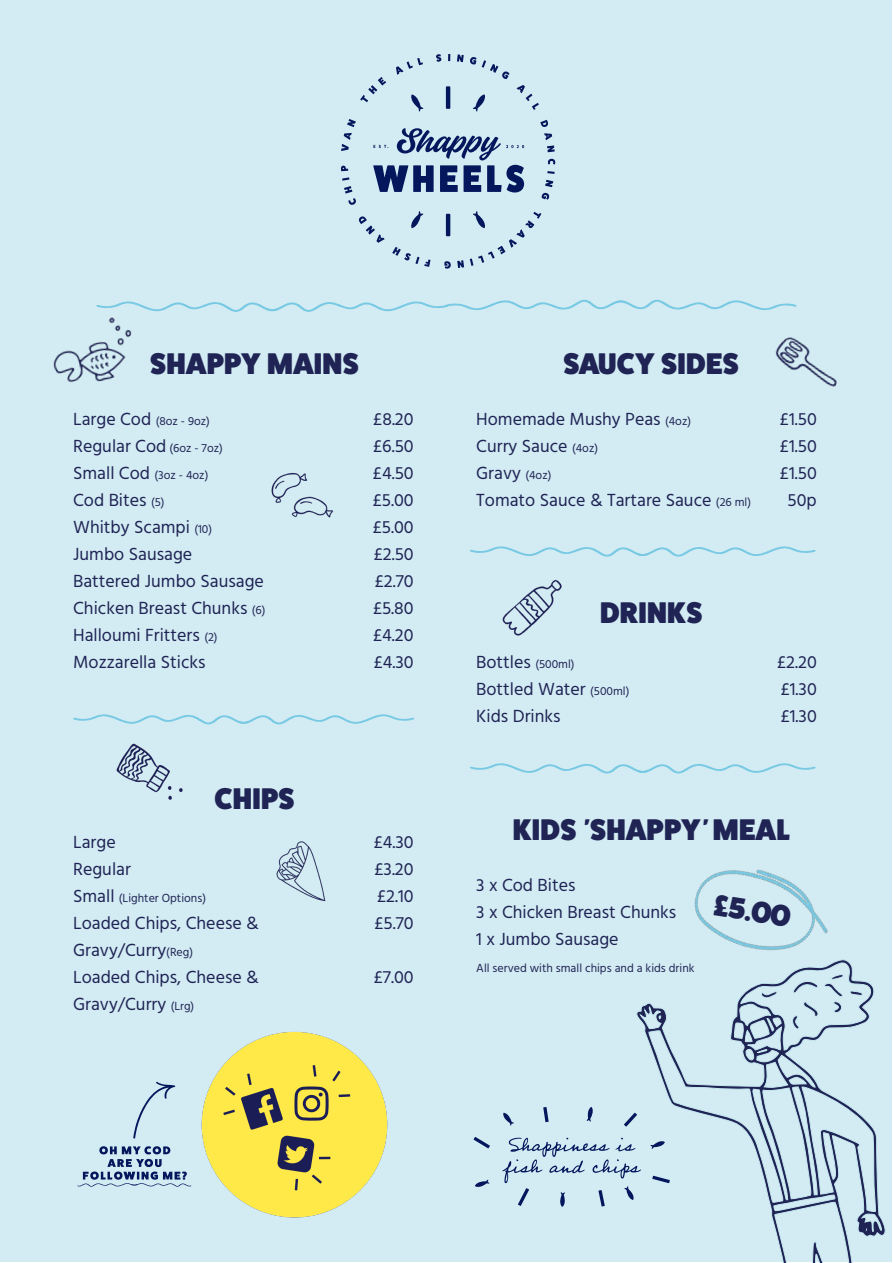
<style>
.page{position:relative;width:893px;height:1263px;background:#fff}
.page>*{position:absolute;margin:0;border:0;box-sizing:border-box;transform-origin:0 0}
.t1{font:800 30px "Fat Frank";letter-spacing:.01em;color:#1f2455}
.Item_name{font:18px "Hind";color:#1f2455}
.Item_name-2{font:12px "Hind";color:#1f2455}
.s1{font-size:18px}
.s2{font-size:12px}
</style>
<div class="page">
<div style="left:1px;top:0;width:891px;height:1262px;background:#d3ecf3"></div>
<img style="left:694px;top:869px;width:134px;height:82px">
<img style="left:276px;top:841px;width:50px;height:61px">
<img style="left:191px;top:1032px;width:197px;height:186px">
<img style="left:53px;top:317px;width:79px;height:66px">
<img style="left:271px;top:472px;width:63px;height:46px">
<img style="left:116px;top:724px;width:95px;height:76px">
<svg style="left:73px;top:714px;width:341px;height:10px"></svg>
<svg style="left:470px;top:763px;width:346px;height:11px"></svg>
<svg style="left:602px;top:546px;width:214px;height:11px"></svg>
<svg style="left:96px;top:300px;width:701px;height:12px"></svg>
<svg style="left:474px;top:1137px;width:16px;height:11px"></svg>
<svg style="left:543px;top:1107px;width:6px;height:15px"></svg>
<svg style="left:624px;top:1113px;width:12px;height:13px"></svg>
<svg style="left:503px;top:1113px;width:11px;height:12px"></svg>
<svg style="left:587px;top:1107px;width:6px;height:14px"></svg>
<svg style="left:475px;top:1179px;width:14px;height:8px"></svg>
<svg style="left:502px;top:1138px;width:134px;height:69px"></svg>
<svg style="left:133px;top:1082px;width:42px;height:57px"></svg>
<svg style="left:77px;top:1146px;width:114px;height:41px"></svg>
<img style="left:470px;top:546px;width:132px;height:90px">
<img style="left:775px;top:337px;width:62px;height:50px">
<svg style="left:636px;top:959px;width:250px;height:304px"></svg>
<svg style="left:761px;top:991px;width:17px;height:7px"></svg>
<svg style="left:791px;top:974px;width:72px;height:57px"></svg>
<svg style="left:360px;top:77px;width:26px;height:25px"></svg>
<svg style="left:396px;top:58px;width:27px;height:17px"></svg>
<svg style="left:436px;top:54px;width:5px;height:8px"></svg>
<svg style="left:448px;top:54px;width:2px;height:7px"></svg>
<svg style="left:457px;top:54px;width:7px;height:8px"></svg>
<svg style="left:470px;top:57px;width:39px;height:22px"></svg>
<svg style="left:517px;top:85px;width:22px;height:25px"></svg>
<svg style="left:540px;top:120px;width:15px;height:32px"></svg>
<svg style="left:548px;top:159px;width:7px;height:6px"></svg>
<svg style="left:547px;top:171px;width:8px;height:3px"></svg>
<svg style="left:542px;top:180px;width:11px;height:20px"></svg>
<svg style="left:457px;top:260px;width:7px;height:8px"></svg>
<svg style="left:444px;top:261px;width:7px;height:8px"></svg>
<svg style="left:392px;top:247px;width:38px;height:20px"></svg>
<svg style="left:359px;top:216px;width:26px;height:27px"></svg>
<svg style="left:342px;top:177px;width:14px;height:28px"></svg>
<svg style="left:341px;top:166px;width:7px;height:5px"></svg>
<svg style="left:341px;top:133px;width:11px;height:18px"></svg>
<svg style="left:347px;top:119px;width:9px;height:8px"></svg>
<svg style="left:411px;top:211px;width:12px;height:17px"></svg>
<svg style="left:470px;top:211px;width:71px;height:55px"></svg>
<hr style="left:446px;top:214px;width:4px;height:22px;background:#04175c">
<svg style="left:411px;top:94px;width:12px;height:17px"></svg>
<svg style="left:473px;top:94px;width:12px;height:17px"></svg>
<hr style="left:446px;top:86px;width:4px;height:23px;background:#04175c">
<svg style="left:373px;top:128px;width:151px;height:64px"></svg>
<p class="t1" style="left:150px;top:347px;width:210px">SHAPPY MAINS</p>
<p class="Item_name-2" style="left:73px;top:413px;width:138px"><span class="s1">Large Cod</span> (8oz - 9oz)</p>
<p class="Item_name" style="left:373px;top:407px;width:42px">£8.20</p>
<p class="Item_name" style="left:73px;top:434px;width:151px">Regular Cod <span class="s2">(6oz - 7oz)</span></p>
<p class="Item_name" style="left:373px;top:434px;width:42px">£6.50</p>
<p class="Item_name-2" style="left:73px;top:467px;width:137px"><span class="s1">Small Cod</span> (3oz - 4oz)</p>
<p class="Item_name" style="left:373px;top:461px;width:43px">£4.50</p>
<p class="Item_name" style="left:73px;top:488px;width:93px">Cod Bites <span class="s2">(5)</span></p>
<p class="Item_name" style="left:373px;top:488px;width:43px">£5.00</p>
<p class="Item_name" style="left:73px;top:515px;width:141px">Whitby Scampi <span class="s2">(10)</span></p>
<p class="Item_name" style="left:373px;top:515px;width:43px">£5.00</p>
<p class="Item_name" style="left:73px;top:542px;width:121px">Jumbo Sausage</p>
<p class="Item_name" style="left:373px;top:542px;width:42px">£2.50</p>
<p class="Item_name" style="left:73px;top:569px;width:192px">Battered Jumbo Sausage</p>
<p class="Item_name" style="left:374px;top:569px;width:41px">£2.70</p>
<p class="Item_name" style="left:73px;top:596px;width:194px">Chicken Breast Chunks <span class="s2">(6)</span></p>
<p class="Item_name" style="left:373px;top:596px;width:42px">£5.80</p>
<p class="Item_name" style="left:73px;top:623px;width:146px">Halloumi Fritters <span class="s2">(2)</span></p>
<p class="Item_name" style="left:373px;top:623px;width:42px">£4.20</p>
<p class="Item_name" style="left:73px;top:650px;width:134px">Mozzarella Sticks</p>
<p class="Item_name" style="left:373px;top:650px;width:42px">£4.30</p>
<p class="t1" style="left:214px;top:782px;width:82px">CHIPS</p>
<p class="Item_name" style="left:73px;top:830px;width:44px">Large</p>
<p class="Item_name" style="left:373px;top:830px;width:42px">£4.30</p>
<p class="Item_name" style="left:73px;top:857px;width:59px">Regular</p>
<p class="Item_name" style="left:374px;top:857px;width:41px">£3.20</p>
<p class="Item_name-2" style="left:73px;top:890px;width:134px"><span class="s1">Small</span> (Lighter Options)</p>
<p class="Item_name" style="left:377px;top:884px;width:38px">£2.10</p>
<p class="Item_name" style="left:73px;top:911px;width:187px">Loaded Chips, Cheese &amp;</p>
<p class="Item_name" style="left:374px;top:911px;width:41px">£5.70</p>
<p class="Item_name" style="left:73px;top:938px;width:122px">Gravy/Curry<span class="s2">(Reg)</span></p>
<p class="Item_name" style="left:73px;top:965px;width:187px">Loaded Chips, Cheese &amp;</p>
<p class="Item_name" style="left:374px;top:965px;width:42px">£7.00</p>
<p class="Item_name" style="left:73px;top:992px;width:123px">Gravy/Curry <span class="s2">(Lrg)</span></p>
<p class="t1" style="left:564px;top:347px;width:177px">SAUCY SIDES</p>
<p class="Item_name" style="left:476px;top:407px;width:216px">Homemade Mushy Peas <span class="s2">(4oz)</span></p>
<p class="Item_name" style="left:780px;top:407px;width:39px">£1.50</p>
<p class="Item_name" style="left:476px;top:434px;width:123px">Curry Sauce <span class="s2">(4oz)</span></p>
<p class="Item_name" style="left:780px;top:434px;width:39px">£1.50</p>
<p class="Item_name" style="left:476px;top:461px;width:77px">Gravy <span class="s2">(4oz)</span></p>
<p class="Item_name" style="left:780px;top:461px;width:39px">£1.50</p>
<p class="Item_name" style="left:476px;top:488px;width:276px">Tomato Sauce &amp; Tartare Sauce <span class="s2">(26 ml)</span></p>
<p class="Item_name" style="left:788px;top:488px;width:31px">50p</p>
<p class="t1" style="left:600px;top:596px;width:104px">DRINKS</p>
<p class="Item_name" style="left:476px;top:650px;width:100px">Bottles <span class="s2">(500ml)</span></p>
<p class="Item_name" style="left:777px;top:650px;width:41px">£2.20</p>
<p class="Item_name" style="left:476px;top:677px;width:155px">Bottled Water <span class="s2">(500ml)</span></p>
<p class="Item_name" style="left:780px;top:677px;width:38px">£1.30</p>
<p class="Item_name" style="left:476px;top:704px;width:86px">Kids Drinks</p>
<p class="Item_name" style="left:780px;top:704px;width:38px">£1.30</p>
<p class="t1" style="left:513px;top:813px;width:279px">KIDS 'SHAPPY ' MEAL</p>
<p class="Item_name" style="left:476px;top:873px;width:101px">3 x Cod Bites</p>
<p class="Item_name" style="left:476px;top:900px;width:202px">3 x Chicken Breast Chunks</p>
<p class="Item_name" style="left:476px;top:927px;width:144px">1 x Jumbo Sausage</p>
<p class="Item_name-2" style="left:476px;top:960px;width:220px">All served with small chips and a kids drink</p>
<p class="t1" style="left:717px;top:888px;width:78px;rotate:9deg">£5.00</p>
</div>
